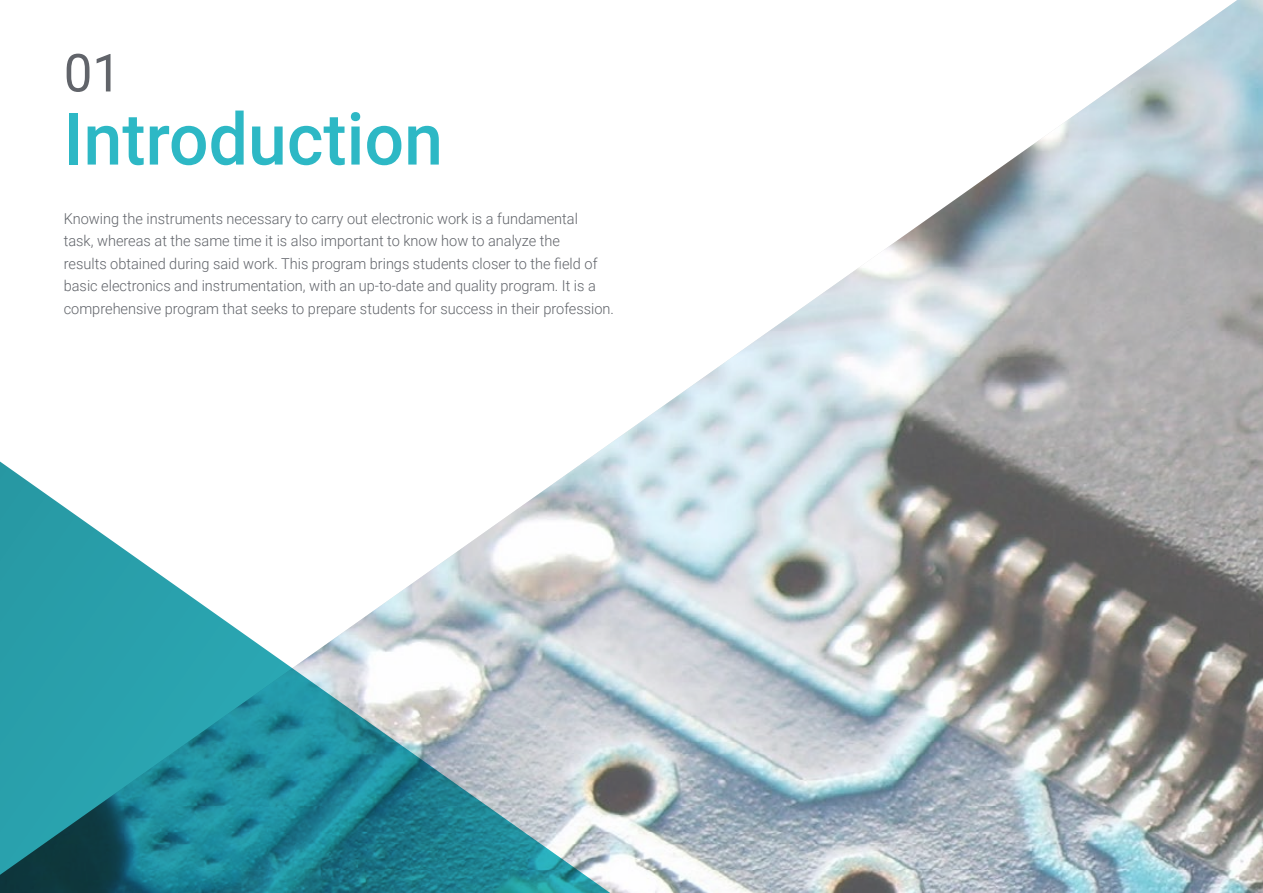
<style>
.page{position:relative;width:1263px;height:893px;background:#fff}
.page>*{position:absolute;margin:0;border:0;box-sizing:border-box;transform-origin:0 0}
.t1{font:500 72px "Roboto";color:#2db8c5}
.t2{font:52.5px "Roboto";color:#61646a}
.t3{font:300 15px/22.5px "Roboto";color:#61646a}
</style>
<div class="page">
<img style="left:607px;top:0;width:656px;height:893px">
<svg style="left:0;top:446px;width:640px;height:447px"></svg>
<h2 class="t2" style="left:64px;top:36px;width:59px">01</h2>
<h1 class="t1" style="left:64px;top:89px;width:381px">Introduction</h1>
<p class="t3" style="left:64px;top:207px;width:552px">Knowing the instruments necessary to carry out electronic work is a fundamental<br>task, whereas at the same time it is also important to know how to analyze the<br>results obtained during said work. This program brings students closer to the field of basic electronics and instrumentation, with an up-to-date and quality program. It is a comprehensive program that seeks to prepare students for success in their profession.</p>
</div>
